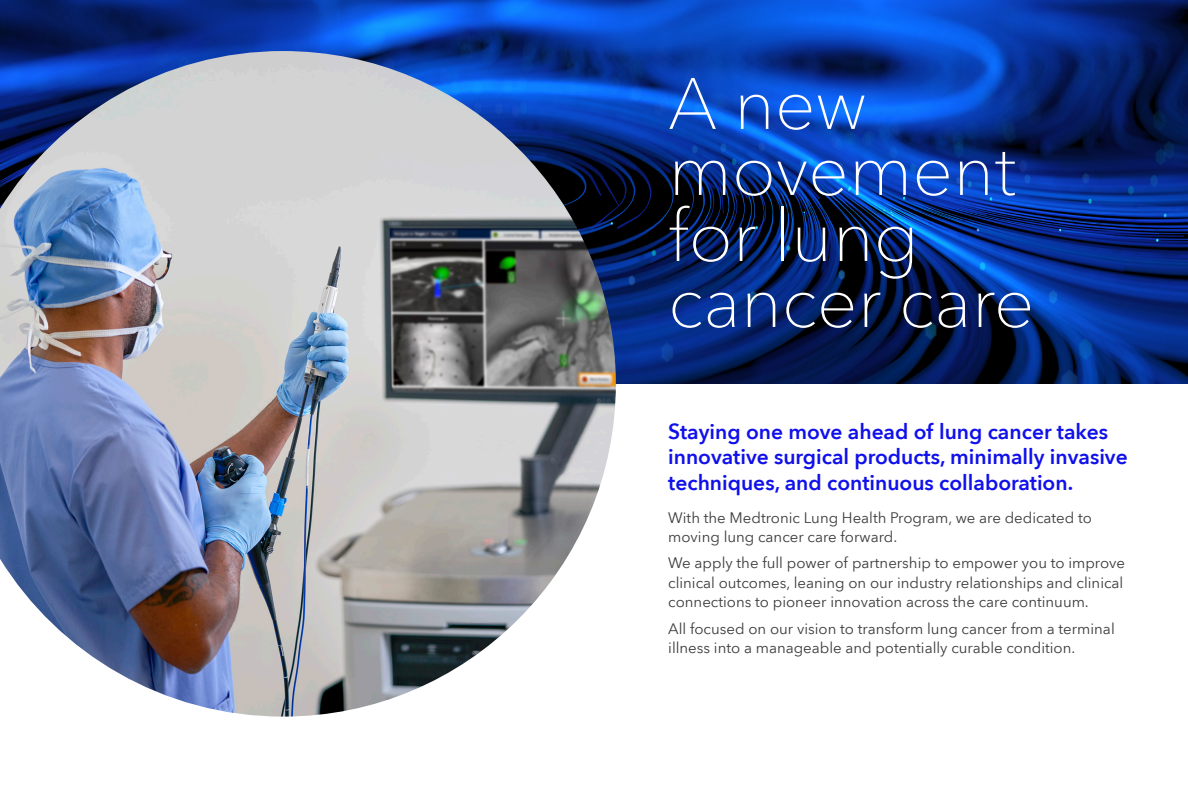
<style>
.page{position:relative;width:1188px;height:792px;background:#fff}
.page>*{position:absolute;margin:0;border:0;box-sizing:border-box;transform-origin:0 0}
.Headline-use_110__leading{font:100 72px/66px "Avenir Next World";color:#fff}
.Subhead_2_medium{font:600 21px/25.5px "Avenir Next World";color:#1010eb}
.Body-use_130__leading{font:15px/19.5px "Avenir Next World";color:#3c3c3c}
</style>
<div class="page">
<img style="left:0;top:0;width:1188px;height:384px">
<img style="left:0;top:51px;width:616px;height:666px">
<p class="Headline-use_110__leading" style="left:668px;top:71px;width:368px">A new movement for lung cancer care</p>
<p class="Subhead_2_medium" style="left:668px;top:419px;width:461px">Staying one move ahead of lung cancer takes innovative surgical products, minimally invasive techniques, and continuous collaboration.</p>
<p class="Body-use_130__leading" style="left:668px;top:508px;width:425px">With the Medtronic Lung Health Program, we are dedicated to moving lung cancer care forward.</p>
<p class="Body-use_130__leading" style="left:668px;top:554px;width:458px">We apply the full power of partnership to empower you to improve clinical outcomes, leaning on our industry relationships and clinical connections to pioneer innovation across the care continuum.</p>
<p class="Body-use_130__leading" style="left:668px;top:619px;width:448px">All focused on our vision to transform lung cancer from a terminal illness into a manageable and potentially curable condition.</p>
</div>
